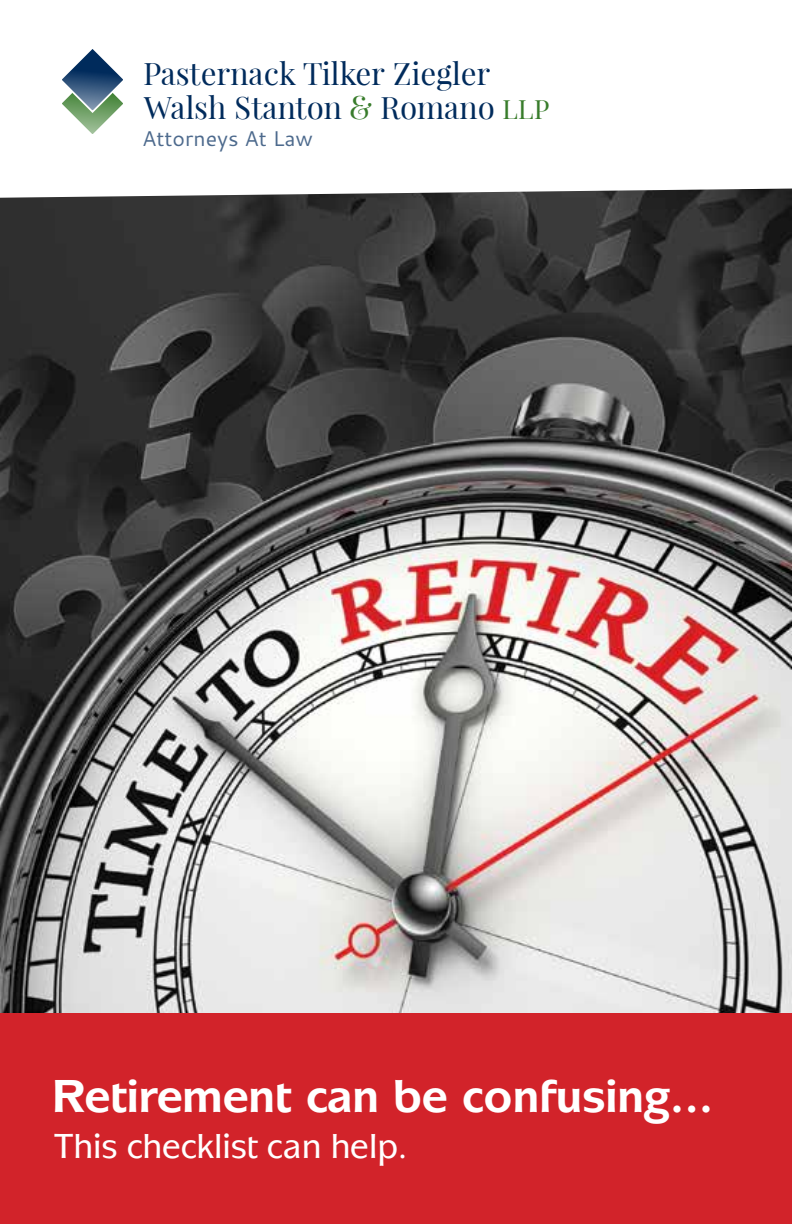
<style>
.page{position:relative;width:792px;height:1224px;background:#fff}
.page>*{position:absolute;margin:0;border:0;box-sizing:border-box;transform-origin:0 0}
.t1{font:700 48px "Mixage ITC Std";color:#fff}
.t2{font:500 36px "Mixage ITC Std";color:#fff}
.t3{font:31px/33.6px "Playfair Display";color:#002b5c}
.t4{font:21.2px "Cantarell";color:#4d6a8d}
.s1{color:#387c2b}
.s2{font-size:26.6px;color:#387c2b}
</style>
<div class="page">
<img style="left:0;top:189px;width:792px;height:825px">
<div style="left:0;top:1014px;width:792px;height:210px;background:#d2232a"></div>
<svg style="left:62px;top:49px;width:61px;height:85px"></svg>
<p class="t3" style="left:143px;top:56px;width:408px">Pasternack Tilker Ziegler<br>Walsh Stanton <span class="s1">&amp;</span> Romano <span class="s2">LLP</span></p>
<p class="t4" style="left:142px;top:124px;width:172px">Attorneys At Law</p>
<h1 class="t1" style="left:52px;top:1068px;width:663px">Retirement can be confusing...</h1>
<p class="t2" style="left:54px;top:1125px;width:355px">This checklist can help.</p>
</div>
